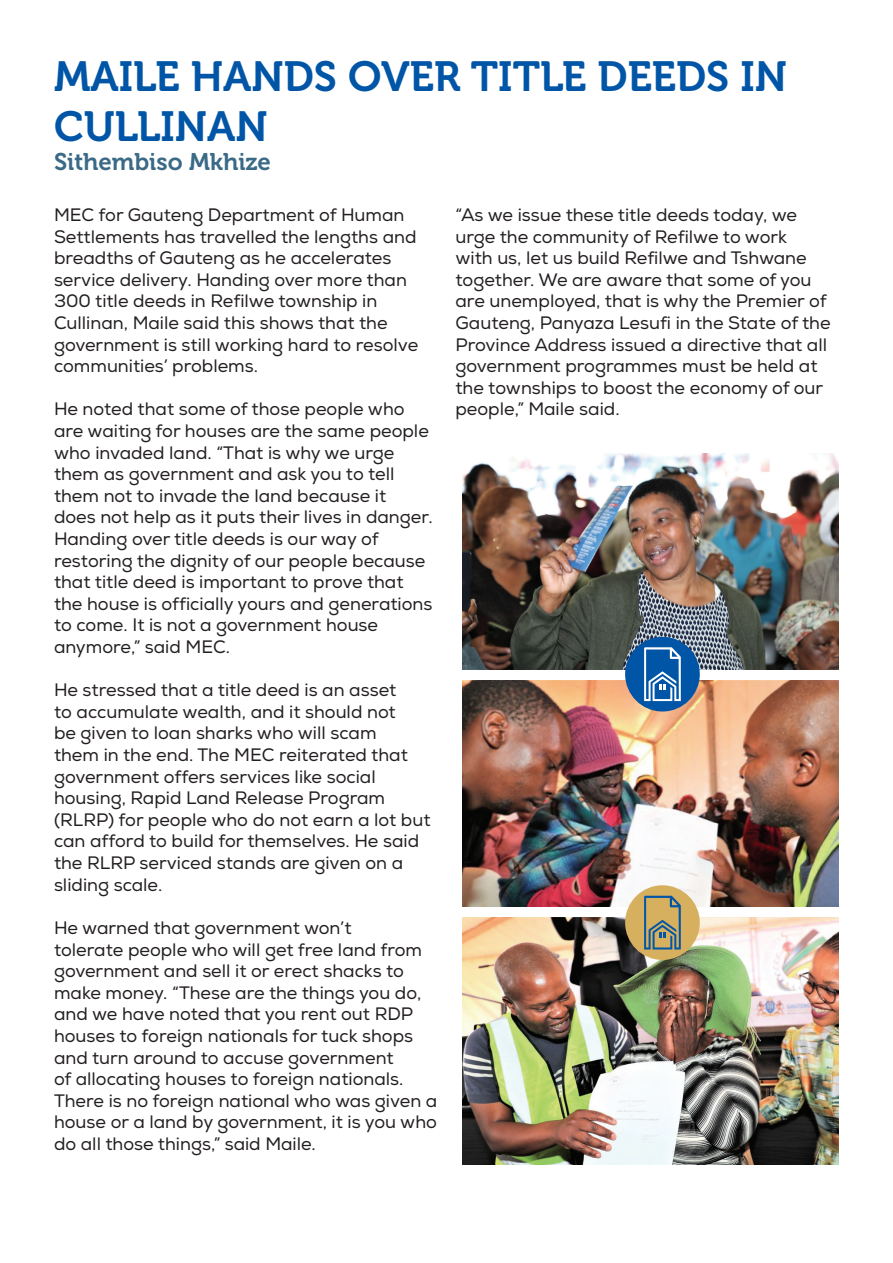
<style>
.page{position:relative;width:893px;height:1263px;background:#fff}
.page>*{position:absolute;margin:0;border:0;box-sizing:border-box;transform-origin:0 0}
.t1{font:42px/50.4px "Museo 700";color:#0155a7}
.t2{font:24px "Museo 700";color:#3b6a87}
.t3{font:18px/21.6px "Nexa";color:#231f20}
</style>
<div class="page">
<img style="left:463px;top:680px;width:376px;height:227px">
<img style="left:463px;top:917px;width:376px;height:247px">
<img style="left:463px;top:453px;width:376px;height:216px">
<div style="left:625px;top:637px;width:75px;height:74px;background:#0155a7;border-radius:50%"></div>
<div style="left:625px;top:885px;width:75px;height:75px;background:#d6b05e;border-radius:50%"></div>
<svg style="left:644px;top:647px;width:37px;height:54px"></svg>
<svg style="left:644px;top:896px;width:37px;height:53px"></svg>
<h1 class="t1" style="left:54px;top:52px;width:735px">MAILE HANDS OVER TITLE DEEDS IN<br>CULLINAN</h1>
<h2 class="t2" style="left:54px;top:148px;width:218px">Sithembiso Mkhize</h2>
<p class="t3" style="left:54px;top:204px;width:366px">MEC for Gauteng Department of Human Settlements has travelled the lengths and breadths of Gauteng as he accelerates service delivery. Handing over more than 300 title deeds in Refilwe township in Cullinan, Maile said this shows that the government is still working hard to resolve communities’ problems.</p>
<p class="t3" style="left:54px;top:399px;width:380px">He noted that some of those people who are waiting for houses are the same people who invaded land. “That is why we urge them as government and ask you to tell them not to invade the land because it<br>does not help as it puts their lives in danger.<br>Handing over title deeds is our way of restoring the dignity of our people because that title deed is important to prove that the house is officially yours and generations to come. It is not a government house anymore,” said MEC.</p>
<p class="t3" style="left:54px;top:680px;width:378px">He stressed that a title deed is an asset<br>to accumulate wealth, and it should not<br>be given to loan sharks who will scam<br>them in the end. The MEC reiterated that government offers services like social housing, Rapid Land Release Program (RLRP) for people who do not earn a lot but can afford to build for themselves. He said the RLRP serviced stands are given on a sliding scale.</p>
<p class="t3" style="left:54px;top:917px;width:385px">He warned that government won’t<br>tolerate people who will get free land from government and sell it or erect shacks to make money. “These are the things you do, and we have noted that you rent out RDP houses to foreign nationals for tuck shops and turn around to accuse government<br>of allocating houses to foreign nationals.<br>There is no foreign national who was given a house or a land by government, it is you who do all those things,” said Maile.</p>
<p class="t3" style="left:455px;top:204px;width:377px">“As we issue these title deeds today, we urge the community of Refilwe to work<br>with us, let us build Refilwe and Tshwane together. We are aware that some of you are unemployed, that is why the Premier of Gauteng, Panyaza Lesufi in the State of the Province Address issued a directive that all government programmes must be held at the townships to boost the economy of our people,” Maile said.</p>
</div>
